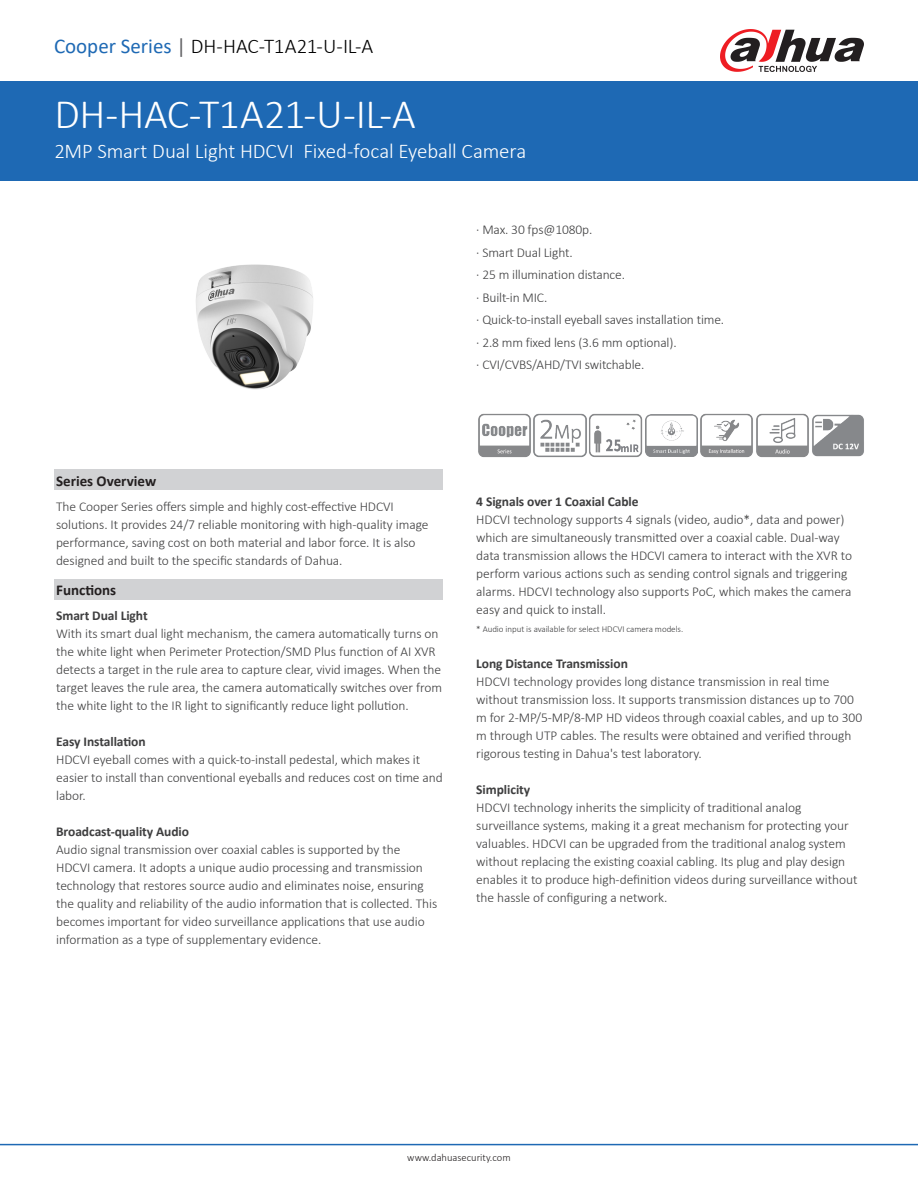
<style>
.page{position:relative;width:918px;height:1188px;background:#fff}
.page>*{position:absolute;margin:0;border:0;box-sizing:border-box;transform-origin:0 0}
.t1{font:300 42px "Calibri";letter-spacing:-.015em;color:#fff}
.t2{font:300 21px "Calibri";letter-spacing:-.01em;color:#fff}
.t3{font:300 21px "Calibri";letter-spacing:-.01em;color:#000}
.t4{font:700 15px "Calibri";color:#231f20}
.t5{font:300 13.5px/18px "Calibri";letter-spacing:-.005em;color:#3e3e3f}
.t6{font:700 13.5px "Calibri";letter-spacing:-.005em;color:#3e3e3f}
.t7{font:300 10.5px "Calibri";color:#231f20}
.t8{font:300 9px "Calibri";letter-spacing:-.005em;color:#3e3e3f}
.s1{font-weight:400;color:#1e69b4}
.s2{font-weight:400;color:#636366}
</style>
<div class="page">
<div style="left:0;top:81px;width:918px;height:100px;background:#1e69b4"></div>
<hr style="left:0;top:1144px;width:918px;height:1px;background:#1e69b4">
<svg style="left:720px;top:29px;width:144px;height:43px"></svg>
<div style="left:54px;top:579px;width:389px;height:20px;background:#d1d2d4"></div>
<img style="left:196px;top:264px;width:117px;height:126px">
<div style="left:55px;top:469px;width:388px;height:20px;background:#d1d2d4"></div>
<img style="left:700px;top:413px;width:164px;height:45px">
<img style="left:478px;top:413px;width:165px;height:45px">
<img style="left:645px;top:414px;width:52px;height:42px">
<p class="t3" style="left:54px;top:33px;width:321px"><span class="s1">Cooper Series</span> <span class="s2">|</span> DH-HAC-T1A21-U-IL-A</p>
<p class="t1" style="left:55px;top:88px;width:363px">DH-HAC-T1A21-U-IL-A</p>
<p class="t2" style="left:55px;top:138px;width:474px">2MP Smart Dual Light HDCVI Fixed-focal Eyeball Camera</p>
<p class="t5" style="left:476px;top:218px;width:250px;line-height:22.5px">· Max. 30 fps@1080p.<br>· Smart Dual Light.<br>· 25 m illumination distance.<br>· Built-in MIC.<br>· Quick-to-install eyeball saves installation time. · 2.8 mm fixed lens (3.6 mm optional).<br>· CVI/CVBS/AHD/TVI switchable.</p>
<p class="t4" style="left:56px;top:471px;width:102px">Series Overview</p>
<p class="t5" style="left:56px;top:497px;width:374px">The Cooper Series offers simple and highly cost-effective HDCVI solutions. It provides 24/7 reliable monitoring with high-quality image performance, saving cost on both material and labor force. It is also designed and built to the specific standards of Dahua.</p>
<p class="t4" style="left:56px;top:579px;width:62px">Functions</p>
<p class="t6" style="left:56px;top:606px;width:93px">Smart Dual Light</p>
<p class="t5" style="left:56px;top:625px;width:387px">With its smart dual light mechanism, the camera automatically turns on the white light when Perimeter Protection/SMD Plus function of AI XVR detects a target in the rule area to capture clear, vivid images. When the target leaves the rule area, the camera automatically switches over from the white light to the IR light to significantly reduce light pollution.</p>
<p class="t6" style="left:56px;top:732px;width:91px">Easy Installation</p>
<p class="t5" style="left:56px;top:751px;width:388px">HDCVI eyeball comes with a quick-to-install pedestal, which makes it easier to install than conventional eyeballs and reduces cost on time and labor.</p>
<p class="t6" style="left:56px;top:822px;width:135px">Broadcast-quality Audio</p>
<p class="t5" style="left:56px;top:841px;width:383px">Audio signal transmission over coaxial cables is supported by the HDCVI camera. It adopts a unique audio processing and transmission technology that restores source audio and eliminates noise, ensuring the quality and reliability of the audio information that is collected. This becomes important for video surveillance applications that use audio information as a type of supplementary evidence.</p>
<p class="t6" style="left:476px;top:492px;width:164px">4 Signals over 1 Coaxial Cable</p>
<p class="t5" style="left:476px;top:510px;width:377px">HDCVI technology supports 4 signals (video, audio*, data and power) which are simultaneously transmitted over a coaxial cable. Dual-way data transmission allows the HDCVI camera to interact with the XVR to perform various actions such as sending control signals and triggering alarms. HDCVI technology also supports PoC, which makes the camera easy and quick to install.</p>
<p class="t8" style="left:476px;top:623px;width:209px">* Audio input is available for select HDCVI camera models.</p>
<p class="t6" style="left:476px;top:654px;width:153px">Long Distance Transmission</p>
<p class="t5" style="left:476px;top:672px;width:387px">HDCVI technology provides long distance transmission in real time without transmission loss. It supports transmission distances up to 700 m for 2-MP/5-MP/8-MP HD videos through coaxial cables, and up to 300 m through UTP cables. The results were obtained and verified through rigorous testing in Dahua's test laboratory.</p>
<p class="t6" style="left:476px;top:780px;width:56px">Simplicity</p>
<p class="t5" style="left:476px;top:798px;width:383px">HDCVI technology inherits the simplicity of traditional analog surveillance systems, making it a great mechanism for protecting your valuables. HDCVI can be upgraded from the traditional analog system without replacing the existing coaxial cabling. Its plug and play design enables it to produce high-definition videos during surveillance without the hassle of configuring a network.</p>
<p class="t7" style="left:407px;top:1151px;width:105px">www.dahuasecurity.com</p>
</div>
